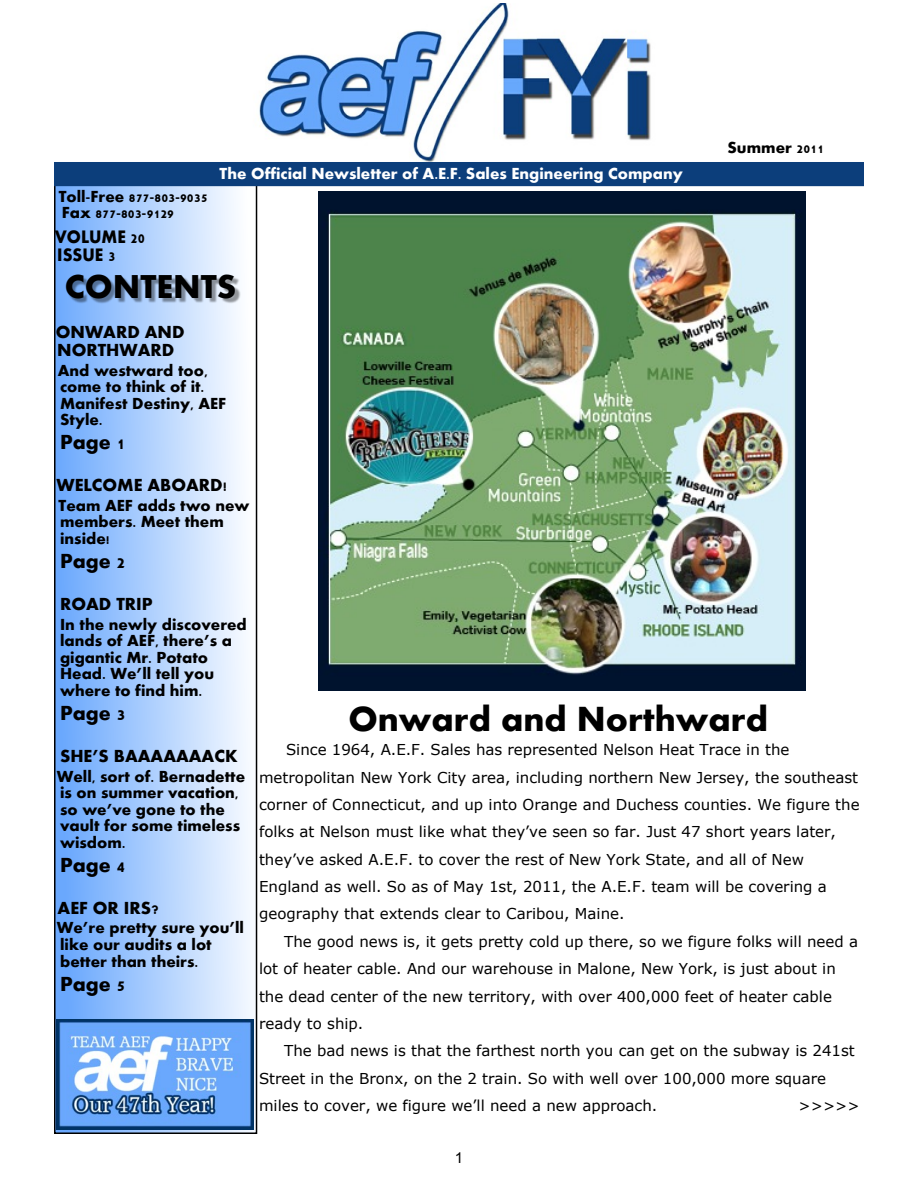
<style>
.page{position:relative;width:918px;height:1188px;background:#fff}
.page>*{position:absolute;margin:0;border:0;box-sizing:border-box;transform-origin:0 0}
.t1{font:700 36px "Aharoni";color:#000}
.t2{font:700 34.2px "Aharoni";color:#000}
.t3{font:700 21px "Aharoni";color:#000}
.t4{font:700 18.6px/18.6px "Aharoni";color:#000;scale:.93 1}
.t5{font:700 18px/18px "Aharoni";color:#000}
.t6{font:700 16.5px/16.5px "Aharoni";color:#000}
.t7{font:700 16.5px "Aharoni";color:#fff}
.t8{font:15px/27.3px "Verdana";color:#000}
.t9{font:15px "Arial";color:#000}
</style>
<div class="page">
<img style="left:259px;top:3px;width:392px;height:159px">
<div style="left:55px;top:172px;width:202px;height:961px;background:linear-gradient(to right,#67a6fd,#fdfeff)"></div>
<div style="left:54px;top:172px;width:203px;height:962px;border:2px solid #000"></div>
<div style="left:54px;top:162px;width:810px;height:24px;background:#0c3e7b"></div>
<img style="left:65px;top:264px;width:191px;height:49px">
<img style="left:57px;top:1019px;width:197px;height:110px">
<img style="left:319px;top:192px;width:486px;height:498px">
<p class="t6" style="left:59px;top:190px;width:150px">Toll-Free 877-803-9035<br>Fax 877-803-9129</p>
<p class="t4" style="left:55px;top:229px;width:98px">VOLUME 20<br>ISSUE 3</p>
<p class="t7" style="left:220px;top:167px;width:465px">The Official Newsletter of A.E.F. Sales Engineering Company</p>
<h2 class="t2" style="left:65px;top:273px;width:173px">CONTENTS</h2>
<p class="t6" style="left:728px;top:141px;width:98px">Summer 2011</p>
<p class="t5" style="left:56px;top:325px;width:130px">ONWARD AND<br>NORTHWARD</p>
<p class="t6" style="left:58px;top:363px;width:170px">And westward too, come to think of it.<br>Manifest Destiny, AEF<br>Style.</p>
<h3 class="t3" style="left:60px;top:434px;width:67px">Page 1</h3>
<p class="t5" style="left:56px;top:478px;width:172px">WELCOME ABOARD!</p>
<p class="t6" style="left:59px;top:499px;width:192px">Team AEF adds two new members. Meet them inside!</p>
<h3 class="t3" style="left:60px;top:553px;width:67px">Page 2</h3>
<p class="t5" style="left:60px;top:597px;width:94px">ROAD TRIP</p>
<p class="t6" style="left:60px;top:618px;width:188px">In the newly discovered lands of AEF, there’s a gigantic Mr. Potato<br>Head. We’ll tell you where to find him.</p>
<h3 class="t3" style="left:60px;top:704px;width:67px">Page 3</h3>
<p class="t5" style="left:60px;top:749px;width:179px">SHE’S BAAAAAAACK</p>
<p class="t6" style="left:57px;top:769px;width:190px">Well, sort of. Bernadette is on summer vacation, so we’ve gone to the vault for some timeless wisdom.</p>
<h3 class="t3" style="left:60px;top:856px;width:67px">Page 4</h3>
<p class="t5" style="left:58px;top:901px;width:103px">AEF OR IRS?</p>
<p class="t6" style="left:57px;top:921px;width:189px">We’re pretty sure you’ll like our audits a lot better than theirs.</p>
<h3 class="t3" style="left:60px;top:975px;width:67px">Page 5</h3>
<h1 class="t1" style="left:348px;top:704px;width:421px">Onward and Northward</h1>
<p class="t8" style="left:259px;top:737px;width:602px;text-indent:27px">Since 1964, A.E.F. Sales has represented Nelson Heat Trace in the metropolitan New York City area, including northern New Jersey, the southeast corner of Connecticut, and up into Orange and Duchess counties. We figure the folks at Nelson must like what they’ve seen so far. Just 47 short years later, they’ve asked A.E.F. to cover the rest of New York State, and all of New England as well. So as of May 1st, 2011, the A.E.F. team will be covering a geography that extends clear to Caribou, Maine.</p>
<p class="t8" style="left:259px;top:929px;width:601px;text-indent:25px">The good news is, it gets pretty cold up there, so we figure folks will need a lot of heater cable. And our warehouse in Malone, New York, is just about in the dead center of the new territory, with over 400,000 feet of heater cable ready to ship.</p>
<p class="t8" style="left:259px;top:1038px;width:597px;text-indent:25px">The bad news is that the farthest north you can get on the subway is 241st<br>Street in the Bronx, on the 2 train. So with well over 100,000 more square miles to cover, we figure we’ll need a new approach.</p>
<p class="t8" style="left:798px;top:1093px;width:63px">&gt;&gt;&gt;&gt;&gt;</p>
<p class="t9" style="left:455px;top:1152px;width:10px">1</p>
</div>
